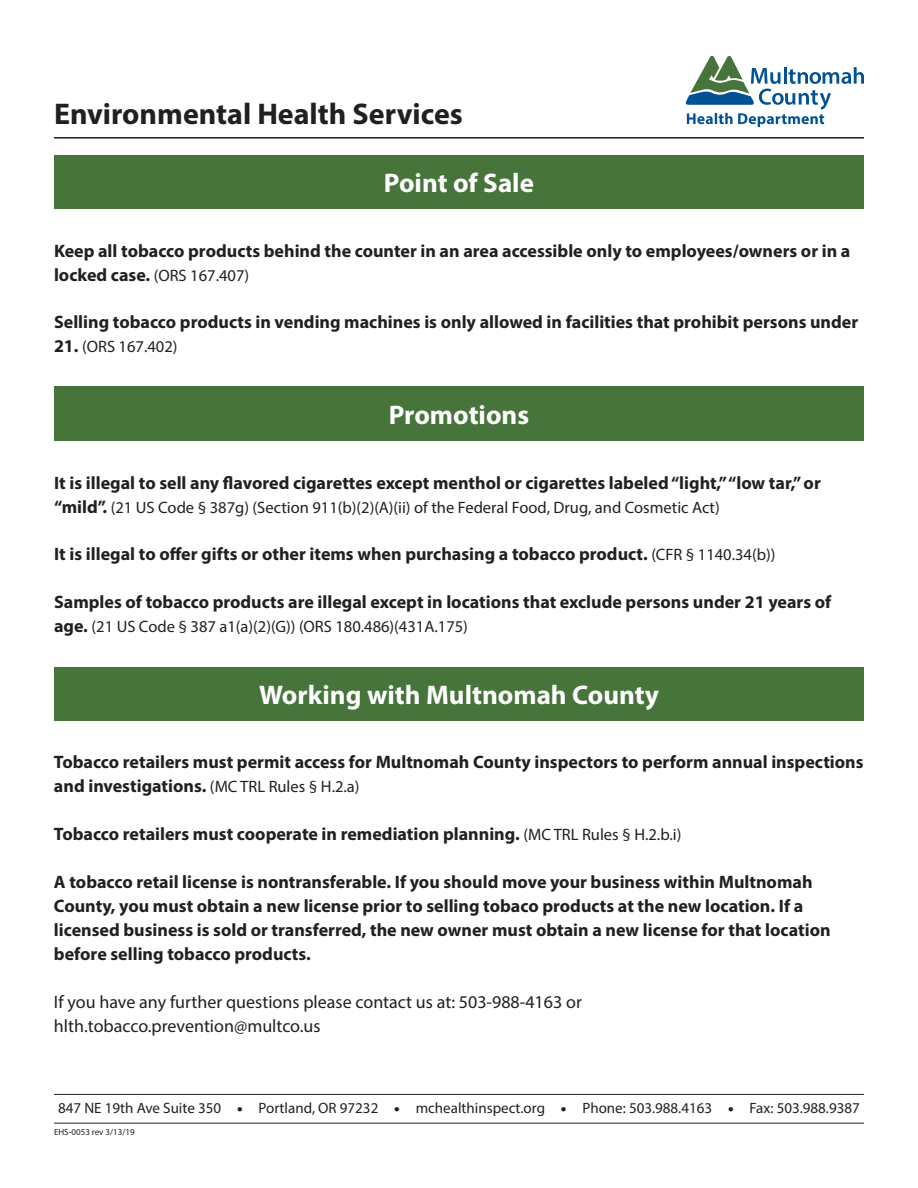
<style>
.page{position:relative;width:918px;height:1188px;background:#fff}
.page>*{position:absolute;margin:0;border:0;box-sizing:border-box;transform-origin:0 0}
.t1{font:700 30px "Myriad Pro";color:#231f20}
.t2{font:700 27px "Myriad Pro";color:#fff}
.t3{font:700 18px/24px "Myriad Pro";color:#231f20}
.t4{font:18px "Myriad Pro";color:#231f20}
.t5{font:16.5px "Myriad Pro";color:#231f20}
.t6{font:15px "Myriad Pro";color:#231f20}
.t7{font:9px "Myriad Pro";color:#231f20}
.s1{font-weight:700;font-size:18px}
.s2{font-weight:400;font-size:16.5px}
</style>
<div class="page">
<hr style="left:54px;top:137px;width:810px;height:2px;background:#231f20">
<hr style="left:54px;top:1094px;width:810px;height:1px;background:#231f20">
<hr style="left:54px;top:1123px;width:810px;height:1px;background:#231f20">
<svg style="left:685px;top:55px;width:179px;height:72px"></svg>
<div style="left:54px;top:155px;width:810px;height:54px;background:#46743b"></div>
<div style="left:54px;top:667px;width:810px;height:54px;background:#46743b"></div>
<div style="left:54px;top:387px;width:810px;height:54px;background:#46743b"></div>
<h1 class="t1" style="left:54px;top:94px;width:410px">Environmental Health Services</h1>
<p class="t2" style="left:384px;top:165px;width:152px">Point of Sale</p>
<p class="t3" style="left:54px;top:238px;width:798px">Keep all tobacco products behind the counter in an area accessible only to employees/owners or in a</p>
<p class="t5" style="left:54px;top:265px;width:197px"><span class="s1">locked case.</span> (ORS 167.407)</p>
<p class="t3" style="left:54px;top:310px;width:806px">Selling tobacco products in vending machines is only allowed in facilities that prohibit persons under</p>
<p class="t5" style="left:54px;top:337px;width:125px"><span class="s1">21.</span> (ORS 167.402)</p>
<p class="t2" style="left:389px;top:397px;width:142px">Promotions</p>
<p class="t3" style="left:54px;top:470px;width:768px">It is illegal to sell any flavored cigarettes except menthol or cigarettes labeled “light,” “low tar,” or</p>
<p class="t5" style="left:54px;top:497px;width:667px"><span class="s1">“mild”.</span> (21 US Code § 387g) (Section 911(b)(2)(A)(ii) of the Federal Food, Drug, and Cosmetic Act)</p>
<p class="t3" style="left:54px;top:542px;width:723px">It is illegal to offer gifts or other items when purchasing a tobacco product. <span class="s2">(CFR § 1140.34(b))</span></p>
<p class="t3" style="left:54px;top:590px;width:779px">Samples of tobacco products are illegal except in locations that exclude persons under 21 years of</p>
<p class="t5" style="left:54px;top:616px;width:415px"><span class="s1">age.</span> (21 US Code § 387 a1(a)(2)(G)) (ORS 180.486)(431A.175)</p>
<p class="t2" style="left:259px;top:677px;width:401px">Working with Multnomah County</p>
<p class="t3" style="left:54px;top:750px;width:811px">Tobacco retailers must permit access for Multnomah County inspectors to perform annual inspections and investigations. <span class="s2">(MC TRL Rules § H.2.a)</span></p>
<p class="t3" style="left:54px;top:821px;width:629px">Tobacco retailers must cooperate in remediation planning. <span class="s2">(MC TRL Rules § H.2.b.i)</span></p>
<p class="t3" style="left:54px;top:869px;width:778px">A tobacco retail license is nontransferable. If you should move your business within Multnomah County, you must obtain a new license prior to selling tobaco products at the new location. If a licensed business is sold or transferred, the new owner must obtain a new license for that location before selling tobacco products.</p>
<p class="t4" style="left:54px;top:991px;width:529px">If you have any further questions please contact us at: 503-988-4163 or</p>
<p class="t4" style="left:54px;top:1015px;width:268px">hlth.tobacco.prevention@multco.us</p>
<p class="t6" style="left:58px;top:1099px;width:803px">847 NE 19th Ave Suite 350 ● Portland, OR 97232 ● mchealthinspect.org ● Phone: 503.988.4163 ● Fax: 503.988.9387</p>
<p class="t7" style="left:54px;top:1126px;width:82px">EHS-0053 rev 3/13/19</p>
</div>
